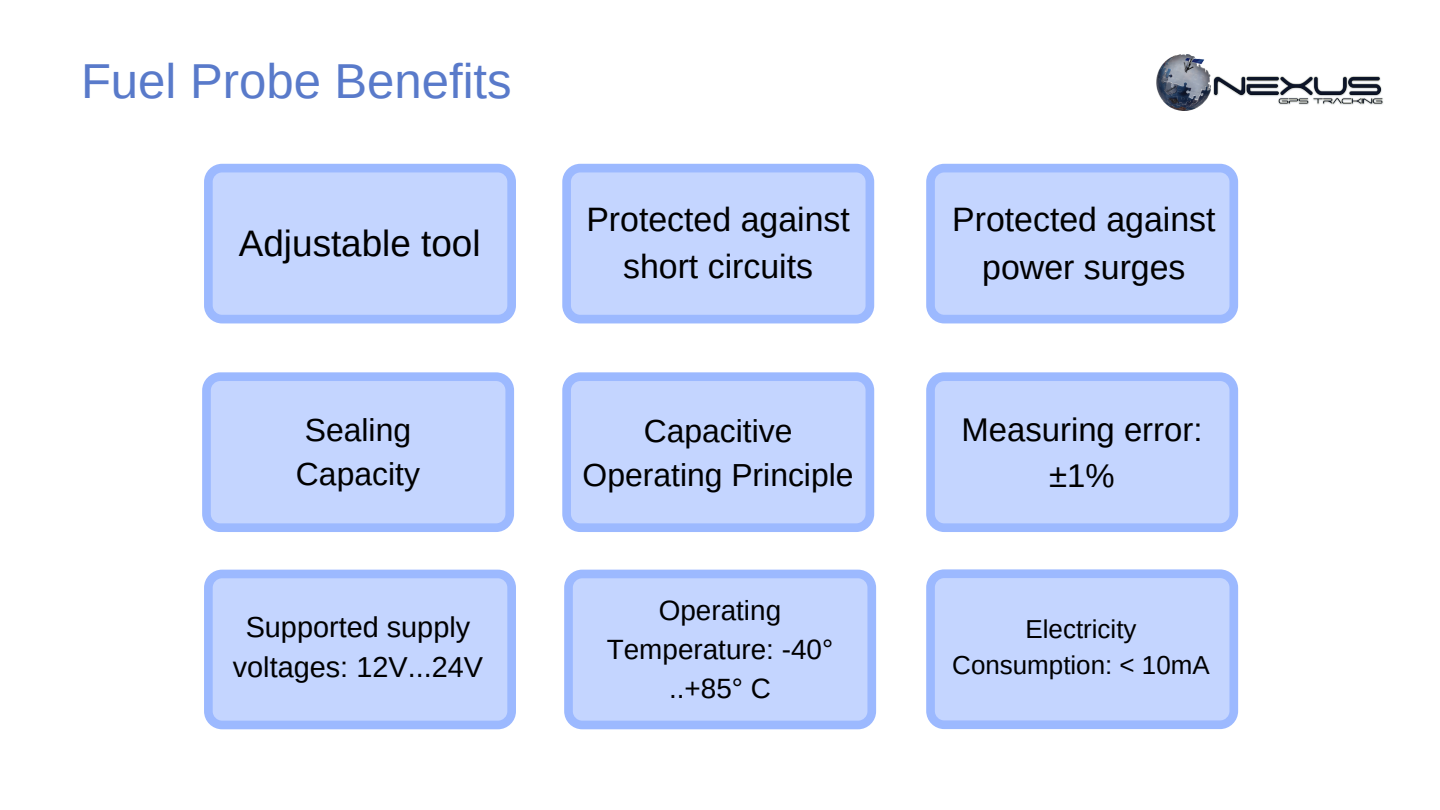
<style>
.page{position:relative;width:1440px;height:810px;background:#fff}
.page>*{position:absolute;margin:0;border:0;box-sizing:border-box;transform-origin:0 0}
.t1{font:49.1px "Arimo";color:#597aca}
.t2{font:36.9px "Arimo";color:#000}
.t3{font:33.9px/47.2px "Arimo";color:#000;text-align:center}
.t4{font:32.9px/45.8px "Arimo";color:#000;text-align:center}
.t5{font:31.9px/44.2px "Arimo";color:#000}
.t6{font:28.9px/39.8px "Arimo";color:#000;text-align:center}
.t7{font:27.9px/39px "Arimo";color:#000;text-align:center}
.t8{font:26px/36.4px "Arimo";color:#000;text-align:center}
</style>
<div class="page">
<img style="left:1157px;top:55px;width:226px;height:55px">
<svg style="left:204px;top:164px;width:312px;height:159px;background:#bfd1ff"></svg>
<svg style="left:562px;top:164px;width:312px;height:159px;background:#bfd2ff"></svg>
<svg style="left:202px;top:372px;width:312px;height:160px;background:#bfd1ff"></svg>
<svg style="left:562px;top:372px;width:312px;height:160px;background:#bfd2ff"></svg>
<svg style="left:926px;top:372px;width:312px;height:160px;background:#bfd2ff"></svg>
<svg style="left:926px;top:164px;width:312px;height:159px;background:#bfd1ff"></svg>
<svg style="left:204px;top:570px;width:312px;height:159px;background:#bfd1ff"></svg>
<svg style="left:564px;top:570px;width:312px;height:159px;background:#bfd1ff"></svg>
<svg style="left:926px;top:569px;width:312px;height:160px;background:#bfd2ff"></svg>
<p class="t1" style="left:81px;top:53px;width:432px">Fuel Probe Benefits</p>
<p class="t2" style="left:239px;top:223px;width:243px">Adjustable tool</p>
<p class="t3" style="left:586px;top:196px;width:265px">Protected against short circuits</p>
<p class="t3" style="left:952px;top:196px;width:265px">Protected against power surges</p>
<p class="t5" style="left:296px;top:408px;width:125px">Sealing<br>Capacity</p>
<p class="t5" style="left:583px;top:409px;width:272px;text-align:center">Capacitive<br>Operating Principle</p>
<p class="t4" style="left:961px;top:407px;width:243px">Measuring error: ±1%</p>
<p class="t6" style="left:233px;top:607px;width:252px">Supported supply voltages: 12V...24V</p>
<p class="t7" style="left:607px;top:591px;width:228px">Operating<br>Temperature: -40° ..+85° C</p>
<p class="t8" style="left:952px;top:611px;width:259px">Electricity<br>Consumption: &lt; 10mA</p>
</div>
